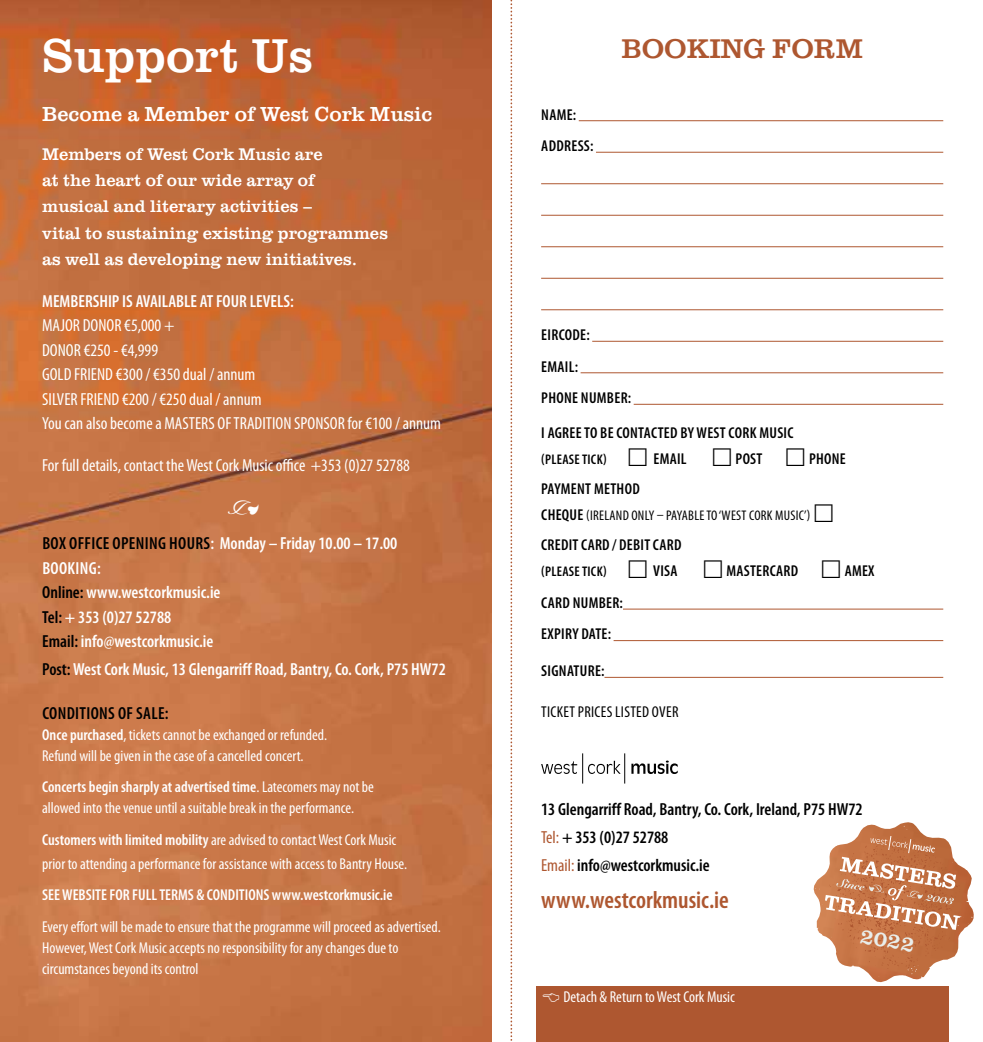
<style>
.page{position:relative;width:983px;height:1042px;background:#fff}
.page>*{position:absolute;margin:0;border:0;box-sizing:border-box;transform-origin:0 0}
.t1{font:49px "Clarendon URW";color:#fff}
.t2{font:28px "Clarendon URW";color:#ae5730}
.t3{font:28px "Type Embellishments One Let Plain";color:#fff}
.t4{font:600 condensed 24.5px "Myriad Pro";color:#ae5730}
.t5{font:22.05px "Clarendon URW";color:#e9eeeb}
.t6{font:21px "Clarendon URW";color:#fff}
.t7{font:600 condensed 17.5px/24.5px "Myriad Pro";color:#fff}
.t8{font:condensed 17.5px/24.5px "Myriad Pro";color:#fff}
.t9{font:17.5px/26.2px "Clarendon URW";color:#fff}
.t10{font:600 condensed 17.5px/28px "Myriad Pro";color:#000}
.t11{font:600 condensed 17.5px "Myriad Pro";letter-spacing:.02em;color:#000}
.t12{font:condensed 15.75px/21px "Myriad Pro";color:#fff}
.t13{font:600 condensed 15.75px/31.5px "Myriad Pro";letter-spacing:.02em;color:#000}
.t14{font:600 condensed 15.75px "Myriad Pro";color:#fff}
.t15{font:condensed 15.75px "Myriad Pro";letter-spacing:.02em;color:#000}
.t16{font:condensed 14px "Myriad Pro";letter-spacing:.02em;color:#000}
.t17{font:600 condensed 14px "Myriad Pro";letter-spacing:.02em;color:#000}
.s1{color:#000}
.s2{font-weight:600}
.s3{font-weight:600;font-size:15.75px}
.s4{font-weight:400;color:#ae5730}
</style>
<div class="page">
<img style="left:813px;top:822px;width:160px;height:160px">
<svg style="left:824px;top:835px;width:135px;height:95px"></svg>
<svg style="left:510px;top:0;width:2px;height:1041px"></svg>
<div style="left:536px;top:986px;width:411px;height:56px;background:#ae5730"></div>
<svg style="left:541px;top:761px;width:36px;height:13px"></svg>
<svg style="left:588px;top:761px;width:32px;height:13px"></svg>
<svg style="left:631px;top:760px;width:46px;height:14px"></svg>
<hr style="left:582px;top:753px;width:1px;height:30px;background:#000">
<hr style="left:624px;top:753px;width:1px;height:30px;background:#000">
<hr style="left:578px;top:120px;width:365px;height:1px;background:#ae5730">
<hr style="left:596px;top:152px;width:347px;height:1px;background:#ae5730">
<hr style="left:541px;top:183px;width:402px;height:1px;background:#ae5730">
<hr style="left:541px;top:215px;width:402px;height:1px;background:#ae5730">
<hr style="left:541px;top:246px;width:402px;height:1px;background:#ae5730">
<hr style="left:541px;top:278px;width:402px;height:1px;background:#ae5730">
<hr style="left:541px;top:309px;width:402px;height:1px;background:#ae5730">
<hr style="left:592px;top:341px;width:351px;height:1px;background:#ae5730">
<hr style="left:580px;top:372px;width:363px;height:1px;background:#ae5730">
<hr style="left:633px;top:404px;width:310px;height:1px;background:#ae5730">
<hr style="left:623px;top:609px;width:320px;height:1px;background:#ae5730">
<hr style="left:613px;top:640px;width:330px;height:1px;background:#ae5730">
<hr style="left:604px;top:677px;width:339px;height:1px;background:#ae5730">
<img style="left:0;top:0;width:491px;height:1042px">
<h1 class="t1" style="left:42px;top:19px;width:272px">Support Us</h1>
<h2 class="t2" style="left:621px;top:28px;width:242px">BOOKING FORM</h2>
<h3 class="t6" style="left:42px;top:99px;width:391px">Become a Member of West Cork Music</h3>
<p class="t9" style="left:42px;top:140px;width:347px">Members of West Cork Music are<br>at the heart of our wide array of<br>musical and literary activities –<br>vital to sustaining existing programmes as well as developing new initiatives.</p>
<p class="t7" style="left:42px;top:289px;width:253px">MEMBERSHIP IS AVAILABLE AT FOUR LEVELS:</p>
<p class="t8" style="left:42px;top:313px;width:400px">MAJOR DONOR €5,000 +<br>DONOR €250 - €4,999<br>GOLD FRIEND €300 / €350 dual / annum<br>SILVER FRIEND €200 / €250 dual / annum<br>You can also become a MASTERS OF TRADITION SPONSOR for €100 / annum</p>
<p class="t8" style="left:42px;top:453px;width:369px">For full details, contact the West Cork Music office +353 (0)27 52788</p>
<h2 class="t3" style="left:227px;top:496px;width:35px">c</h2>
<p class="t7" style="left:42px;top:531px;width:356px"><span class="s1">BOX OFFICE OPENING HOURS</span>: Monday – Friday 10.00 – 17.00<br>BOOKING:<br><span class="s1">Online:</span> www.westcorkmusic.ie<br><span class="s1">Tel:</span> + 353 (0)27 52788<br><span class="s1">Email:</span> info@westcorkmusic.ie</p>
<p class="t7" style="left:42px;top:657px;width:405px"><span class="s1">Post:</span> West Cork Music, 13 Glengarriff Road, Bantry, Co. Cork, P75 HW72</p>
<p class="t11" style="left:42px;top:702px;width:128px">CONDITIONS OF SALE:</p>
<p class="t12" style="left:42px;top:724px;width:286px"><span class="s2">Once purchased</span>, tickets cannot be exchanged or refunded.<br>Refund will be given in the case of a cancelled concert.</p>
<p class="t12" style="left:42px;top:776px;width:333px"><span class="s2">Concerts begin sharply at advertised time</span>. Latecomers may not be allowed into the venue until a suitable break in the performance.</p>
<p class="t12" style="left:42px;top:827px;width:366px;line-height:24.2px"><span class="s2">Customers with limited mobility</span> are advised to contact West Cork Music prior to attending a performance for assistance with access to Bantry House.</p>
<p class="t14" style="left:42px;top:885px;width:352px">SEE WEBSITE FOR FULL TERMS &amp; CONDITIONS www.westcorkmusic.ie</p>
<p class="t12" style="left:42px;top:916px;width:400px">Every effort will be made to ensure that the programme will proceed as advertised.<br>However, West Cork Music accepts no responsibility for any changes due to circumstances beyond its control</p>
<p class="t13" style="left:541px;top:98px;width:54px">NAME:<br>ADDRESS:</p>
<p class="t13" style="left:541px;top:319px;width:91px">EIRCODE:<br>EMAIL:<br>PHONE NUMBER:</p>
<p class="t13" style="left:541px;top:417px;width:254px">I AGREE TO BE CONTACTED BY WEST CORK MUSIC</p>
<p class="t17" style="left:541px;top:451px;width:67px">(PLEASE TICK)</p>
<p class="t13" style="left:653px;top:443px;width:35px">EMAIL</p>
<p class="t13" style="left:735px;top:443px;width:28px">POST</p>
<p class="t13" style="left:808px;top:443px;width:38px">PHONE</p>
<p class="t13" style="left:541px;top:473px;width:100px">PAYMENT METHOD</p>
<p class="t16" style="left:541px;top:507px;width:270px"><span class="s3">CHEQUE</span> (IRELAND ONLY – PAYABLE TO ‘WEST CORK MUSIC’)</p>
<p class="t13" style="left:541px;top:529px;width:142px">CREDIT CARD / DEBIT CARD</p>
<p class="t17" style="left:541px;top:563px;width:67px">(PLEASE TICK)</p>
<p class="t13" style="left:653px;top:555px;width:26px">VISA</p>
<p class="t13" style="left:726px;top:555px;width:73px">MASTERCARD</p>
<p class="t13" style="left:844px;top:555px;width:31px">AMEX</p>
<p class="t13" style="left:541px;top:586px;width:83px">CARD NUMBER:<br>EXPIRY DATE:</p>
<p class="t13" style="left:541px;top:655px;width:65px">SIGNATURE:</p>
<p class="t15" style="left:541px;top:702px;width:139px">TICKET PRICES LISTED OVER</p>
<p class="t10" style="left:541px;top:795px;width:323px">13 Glengarriff Road, Bantry, Co. Cork, Ireland, P75 HW72<br><span class="s4">Tel:</span> + 353 (0)27 52788<br><span class="s4">Email:</span> info@westcorkmusic.ie</p>
<h3 class="t4" style="left:541px;top:884px;width:189px">www.westcorkmusic.ie</h3>
<h3 class="t5" style="left:862px;top:919px;width:56px;rotate:9deg">2022</h3>
<p class="t12" style="left:563px;top:986px;width:173px">Detach &amp; Return to West Cork Music</p>
</div>
